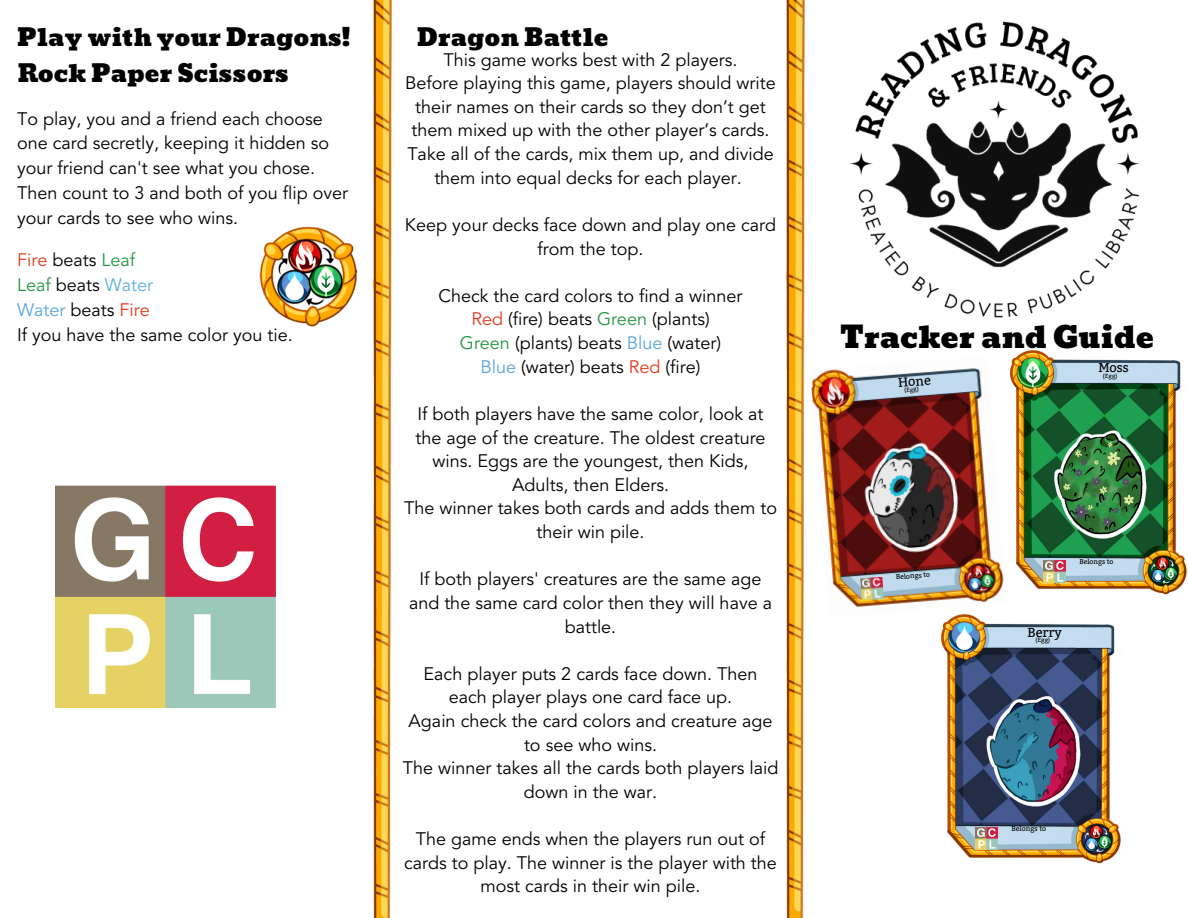
<style>
.page{position:relative;width:1188px;height:918px;background:#fff}
.page>*{position:absolute;margin:0;border:0;box-sizing:border-box;transform-origin:0 0}
.t1{font:30px "Bevan";color:#000}
.t2{font:24px "Bevan";color:#000}
.t3{font:18px/23.7px "Avenir LT Std";color:#000;text-align:center}
.t4{font:13.05px "Bitter";color:#000}
.t5{font:12.75px "Bitter";color:#000}
.t6{font:7.05px "Bitter";color:#000}
.t7{font:6.9px "Bitter";color:#000}
.t8{font:6px "Bitter";color:#000}
.t9{font:5.85px "Bitter";color:#000}
.s1{color:#e43a1f}
.s2{color:#259640}
.s3{color:#5aa6de}
.s4{color:#5dafe5}
</style>
<div class="page">
<img style="left:785px;top:0;width:20px;height:918px">
<img style="left:372px;top:0;width:20px;height:918px">
<img style="left:1010px;top:350px;width:177px;height:245px">
<img style="left:1044px;top:560px;width:22px;height:22px">
<img style="left:1010px;top:389px;width:177px;height:166px">
<img style="left:850px;top:21px;width:290px;height:297px">
<img style="left:811px;top:368px;width:193px;height:239px">
<img style="left:860px;top:577px;width:24px;height:23px">
<img style="left:855px;top:419px;width:111px;height:142px">
<img style="left:947px;top:820px;width:174px;height:44px">
<img style="left:927px;top:606px;width:188px;height:214px">
<img style="left:955px;top:660px;width:146px;height:165px">
<img style="left:975px;top:827px;width:23px;height:23px">
<img style="left:55px;top:485px;width:221px;height:222px">
<img style="left:259px;top:226px;width:99px;height:101px">
<p class="t2" style="left:17px;top:18px;width:334px">Play with your Dragons!</p>
<h2 class="t2" style="left:417px;top:18px;width:193px">Dragon Battle</h2>
<h2 class="t3" style="left:405px;top:49px;width:372px">This game works best with 2 players.<br>Before playing this game, players should write their names on their cards so they don’t get them mixed up with the other player’s cards.<br>Take all of the cards, mix them up, and divide them into equal decks for each player.</h2>
<h3 class="t3" style="left:405px;top:215px;width:373px">Keep your decks face down and play one card from the top.</h3>
<h3 class="t3" style="left:439px;top:285px;width:306px">Check the card colors to find a winner <span class="s1">Red</span> (fire) beats <span class="s2">Green</span> (plants)<br><span class="s2">Green</span> (plants) beats <span class="s3">Blue</span> (water)<br><span class="s3">Blue</span> (water) beats <span class="s1">Red</span> (fire)</h3>
<h3 class="t3" style="left:404px;top:404px;width:375px">If both players have the same color, look at the age of the creature. The oldest creature wins. Eggs are the youngest, then Kids, Adults, then Elders.<br>The winner takes both cards and adds them to their win pile.</h3>
<h3 class="t3" style="left:409px;top:569px;width:365px">If both players' creatures are the same age and the same card color then they will have a battle.</h3>
<h3 class="t3" style="left:403px;top:663px;width:377px">Each player puts 2 cards face down. Then each player plays one card face up.<br>Again check the card colors and creature age to see who wins.<br>The winner takes all the cards both players laid down in the war.</h3>
<h3 class="t3" style="left:404px;top:829px;width:374px">The game ends when the players run out of cards to play. The winner is the player with the most cards in their win pile.</h3>
<p class="t2" style="left:17px;top:54px;width:274px">Rock Paper Scissors</p>
<p class="t3" style="left:17px;top:108px;width:333px;line-height:24.8px;text-align:left">To play, you and a friend each choose one card secretly, keeping it hidden so your friend can't see what you chose.<br>Then count to 3 and both of you flip over your cards to see who wins.</p>
<p class="t3" style="left:17px;top:250px;width:277px;line-height:24.8px;text-align:left"><span class="s1">Fire</span> beats <span class="s2">Leaf<br>Leaf</span> beats <span class="s4">Water<br></span><span class="s3">Water</span> beats <span class="s1">Fire<br></span>If you have the same color you tie.</p>
<h1 class="t1" style="left:840px;top:313px;width:316px">Tracker and Guide</h1>
<h3 class="t5" style="left:897px;top:375px;width:34px;rotate:-5deg">Hone</h3>
<h3 class="t9" style="left:904px;top:387px;width:16px;rotate:-5deg">(Egg)</h3>
<p class="t7" style="left:896px;top:573px;width:36px;rotate:-5deg">Belongs to</p>
<h3 class="t5" style="left:1098px;top:360px;width:32px">Moss</h3>
<h2 class="t9" style="left:1103px;top:372px;width:16px">(Egg)</h2>
<p class="t7" style="left:1079px;top:557px;width:36px">Belongs to</p>
<h3 class="t4" style="left:1028px;top:625px;width:36px">Berry</h3>
<p class="t8" style="left:1035px;top:637px;width:16px">(Egg)</p>
<p class="t6" style="left:1011px;top:825px;width:36px">Belongs to</p>
</div>
